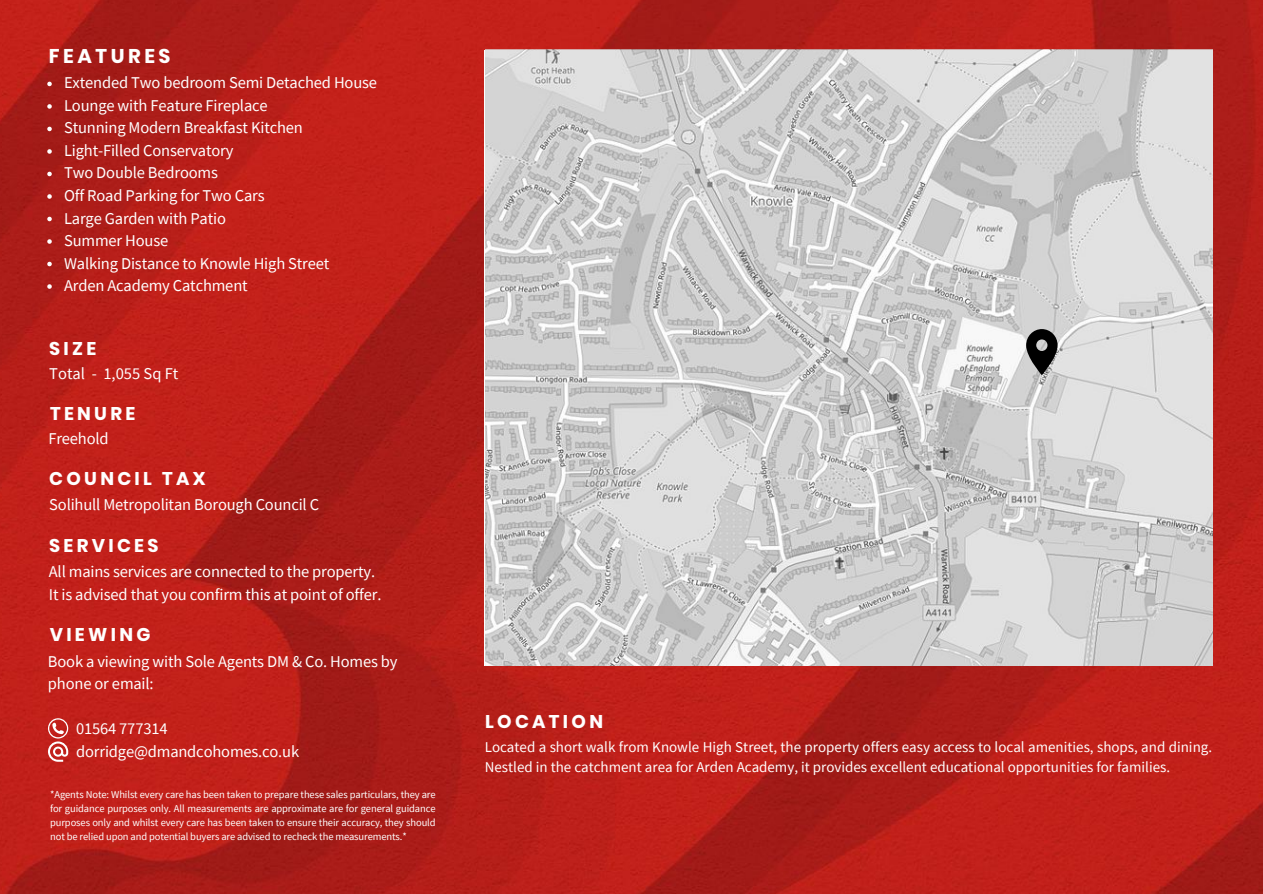
<style>
.page{position:relative;width:1263px;height:894px;background:#fff}
.page>*{position:absolute;margin:0;border:0;box-sizing:border-box;transform-origin:0 0}
.t1{font:700 19.8px "Poppins";letter-spacing:.18em;color:#fff}
.t2{font:700 18.3px "Poppins";letter-spacing:.18em;color:#fff}
.t3{font:16.5px/22.5px "Source Sans Pro";letter-spacing:-.01em;color:#fff}
.t4{font:15px/20.2px "Source Sans Pro";color:#fff}
.t5{font:10.5px/14px "Source Sans Pro";letter-spacing:-.01em;color:#fff;text-align:justify}
</style>
<div class="page">
<img style="left:0;top:0;width:1263px;height:893px">
<img style="left:485px;top:50px;width:728px;height:615px">
<svg style="left:1026px;top:329px;width:32px;height:46px"></svg>
<svg style="left:48px;top:718px;width:20px;height:43px"></svg>
<svg style="left:47px;top:82px;width:5px;height:4px"></svg>
<svg style="left:47px;top:104px;width:5px;height:5px"></svg>
<svg style="left:47px;top:127px;width:5px;height:4px"></svg>
<svg style="left:47px;top:149px;width:5px;height:5px"></svg>
<svg style="left:47px;top:172px;width:5px;height:4px"></svg>
<svg style="left:47px;top:194px;width:5px;height:5px"></svg>
<svg style="left:47px;top:217px;width:5px;height:4px"></svg>
<svg style="left:47px;top:239px;width:5px;height:5px"></svg>
<svg style="left:47px;top:262px;width:5px;height:4px"></svg>
<svg style="left:47px;top:284px;width:5px;height:5px"></svg>
<p class="t1" style="left:49px;top:42px;width:123px">FEATURES</p>
<p class="t3" style="left:64px;top:71px;width:315px">Extended Two bedroom Semi Detached House<br>Lounge with Feature Fireplace<br>Stunning Modern Breakfast Kitchen<br>Light-Filled Conservatory<br>Two Double Bedrooms<br>Off Road Parking for Two Cars<br>Large Garden with Patio<br>Summer House<br>Walking Distance to Knowle High Street<br>Arden Academy Catchment</p>
<p class="t2" style="left:49px;top:335px;width:49px">SIZE</p>
<p class="t3" style="left:49px;top:362px;width:131px">Total - 1,055 Sq Ft</p>
<p class="t2" style="left:50px;top:400px;width:87px">TENURE</p>
<p class="t3" style="left:48px;top:427px;width:62px">Freehold</p>
<p class="t2" style="left:49px;top:466px;width:158px">COUNCIL TAX</p>
<p class="t3" style="left:49px;top:492px;width:271px">Solihull Metropolitan Borough Council C</p>
<p class="t2" style="left:49px;top:532px;width:111px">SERVICES</p>
<p class="t3" style="left:49px;top:560px;width:334px">All mains services are connected to the property.<br>It is advised that you confirm this at point of offer.</p>
<p class="t2" style="left:50px;top:622px;width:102px">VIEWING</p>
<p class="t3" style="left:48px;top:649px;width:351px">Book a viewing with Sole Agents DM &amp; Co. Homes by phone or email:</p>
<p class="t3" style="left:76px;top:716px;width:225px">01564 777314 dorridge@dmandcohomes.co.uk</p>
<p class="t5" style="left:50px;top:787px;width:387px">*Agents Note: Whilst every care has been taken to prepare these sales particulars, they are for guidance purposes only. All measurements are approximate are for general guidance purposes only and whilst every care has been taken to ensure their accuracy, they should not be relied upon and potential buyers are advised to recheck the measurements.*</p>
<p class="t2" style="left:485px;top:708px;width:119px">LOCATION</p>
<p class="t4" style="left:485px;top:736px;width:729px">Located a short walk from Knowle High Street, the property offers easy access to local amenities, shops, and dining.<br>Nestled in the catchment area for Arden Academy, it provides excellent educational opportunities for families.</p>
</div>
